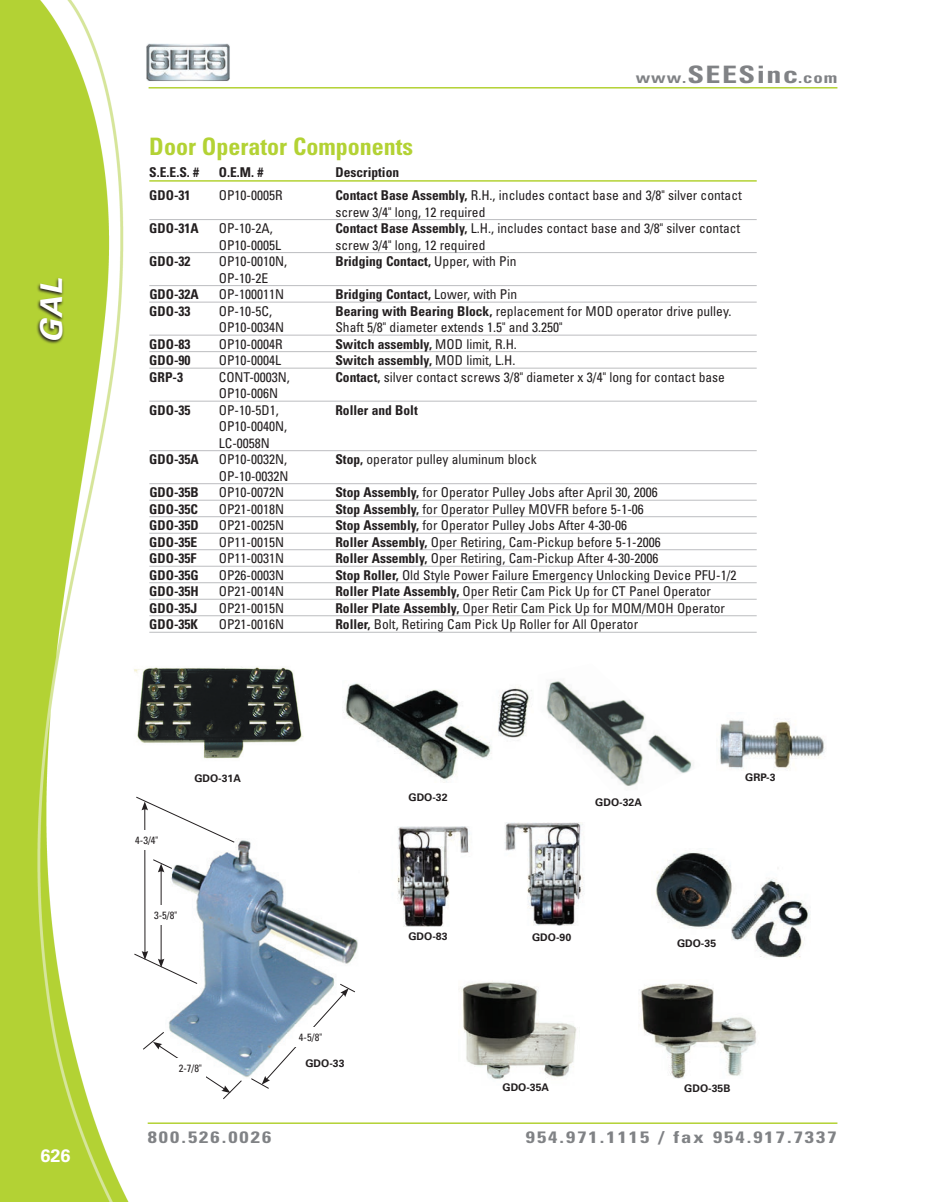
<style>
.page{position:relative;width:932px;height:1202px;background:#fff}
.page>*{position:absolute;margin:0;border:0;box-sizing:border-box;transform-origin:0 0}
.t1{font:italic 700 30px "Univers LT Std";color:#fff}
.Gal_Product{font:700 condensed 24px "Univers";color:#b3d234}
.t2{font:18px "Univers LT 65 Bd";color:#fff}
.t3{font:700 condensed 16.5px "Univers";letter-spacing:.1em;color:#808285;scale:1.25 1}
.t4{font:700 condensed 15px "Univers";letter-spacing:.05em;color:#808285;scale:1.25 1}
.fix_2{font:condensed 13.5px/16.5px "Univers";color:#231f20}
.fix_2-2{font:700 condensed 13.5px "Univers";color:#231f20}
.fix_2-3{font:13.5px/16.5px "Univers LT 57 Cn";color:#231f20}
.Chart_Head_-_Gal{font:700 condensed 13.5px "Univers";color:#231f20}
.Caption___Pix{font:700 10.5px "Univers LT Std";color:#231f20}
.Dimensions{font:condensed 10.5px "Univers";color:#231f20}
.s1{font-size:24px}
.s2{font-weight:700}
.s3{font-weight:400}
</style>
<div class="page">
<img style="left:0;top:0;width:129px;height:1202px">
<img style="left:655px;top:852px;width:155px;height:106px">
<img style="left:461px;top:981px;width:116px;height:98px">
<img style="left:639px;top:983px;width:117px;height:96px">
<hr style="left:148px;top:87px;width:689px;height:1px;background:#b3d234">
<hr style="left:148px;top:1122px;width:689px;height:2px;background:#b3d234">
<svg style="left:37px;top:277px;width:28px;height:68px;background:#83962d"></svg>
<hr style="left:149px;top:180px;width:607px;height:2px;background:#b3d234">
<hr style="left:149px;top:219px;width:607px;height:1px;background:#bcbdc0">
<hr style="left:149px;top:252px;width:607px;height:1px;background:#bcbdc0">
<hr style="left:149px;top:285px;width:607px;height:1px;background:#bcbdc0">
<hr style="left:149px;top:302px;width:607px;height:1px;background:#bcbdc0">
<hr style="left:149px;top:335px;width:607px;height:1px;background:#bcbdc0">
<hr style="left:149px;top:351px;width:607px;height:1px;background:#bcbdc0">
<hr style="left:149px;top:368px;width:607px;height:1px;background:#bcbdc0">
<hr style="left:149px;top:401px;width:607px;height:1px;background:#bcbdc0">
<hr style="left:149px;top:450px;width:607px;height:1px;background:#bcbdc0">
<hr style="left:149px;top:483px;width:607px;height:1px;background:#bcbdc0">
<hr style="left:149px;top:500px;width:607px;height:1px;background:#bcbdc0">
<hr style="left:149px;top:516px;width:607px;height:1px;background:#bcbdc0">
<hr style="left:149px;top:533px;width:607px;height:1px;background:#bcbdc0">
<hr style="left:149px;top:549px;width:607px;height:1px;background:#bcbdc0">
<hr style="left:149px;top:566px;width:607px;height:1px;background:#bcbdc0">
<hr style="left:149px;top:582px;width:607px;height:1px;background:#bcbdc0">
<hr style="left:149px;top:599px;width:607px;height:1px;background:#bcbdc0">
<hr style="left:149px;top:615px;width:607px;height:1px;background:#bcbdc0">
<hr style="left:149px;top:632px;width:607px;height:1px;background:#bcbdc0">
<img style="left:343px;top:683px;width:189px;height:99px">
<img style="left:546px;top:681px;width:148px;height:106px">
<img style="left:168px;top:838px;width:190px;height:240px">
<hr style="left:161px;top:870px;width:1px;height:91px;background:#231f20">
<hr style="left:144px;top:808px;width:1px;height:145px;background:#231f20">
<div style="left:150px;top:905px;width:31px;height:19px;background:#fff"></div>
<div style="left:132px;top:830px;width:30px;height:20px;background:#fff"></div>
<svg style="left:134px;top:951px;width:64px;height:33px"></svg>
<svg style="left:136px;top:796px;width:99px;height:46px"></svg>
<svg style="left:153px;top:859px;width:19px;height:13px"></svg>
<svg style="left:251px;top:983px;width:104px;height:105px"></svg>
<svg style="left:143px;top:1031px;width:99px;height:68px"></svg>
<img style="left:505px;top:822px;width:79px;height:103px">
<img style="left:397px;top:826px;width:73px;height:100px">
<img style="left:720px;top:720px;width:106px;height:49px">
<img style="left:134px;top:666px;width:170px;height:93px">
<img style="left:146px;top:43px;width:84px;height:38px">
<p class="t1" style="left:34px;top:342px;width:66px;rotate:-90deg">GAL</p>
<h3 class="t2" style="left:40px;top:1145px;width:32px">626</h3>
<p class="t4" style="left:635px;top:69px;width:163px">www.<span class="s1">SEESinc</span>.com</p>
<p class="Gal_Product" style="left:149px;top:132px;width:265px">Door Operator Components</p>
<p class="Chart_Head_-_Gal" style="left:149px;top:164px;width:51px">S.E.E.S. #</p>
<p class="Chart_Head_-_Gal" style="left:219px;top:164px;width:46px">O.E.M. #</p>
<p class="Chart_Head_-_Gal" style="left:335px;top:164px;width:65px">Description</p>
<p class="fix_2-2" style="left:149px;top:187px;width:43px">GDO-31</p>
<p class="fix_2" style="left:219px;top:187px;width:65px">OP10-0005R</p>
<p class="fix_2" style="left:335px;top:187px;width:408px"><span class="s2">Contact Base Assembly,</span> R.H., includes contact base and 3/8" silver contact screw 3/4" long, 12 required</p>
<p class="fix_2-2" style="left:149px;top:220px;width:51px">GDO-31A</p>
<p class="fix_2" style="left:219px;top:220px;width:55px">OP-10-2A,</p>
<p class="fix_2" style="left:335px;top:220px;width:406px"><span class="s2">Contact Base Assembly,</span> L.H., includes contact base and 3/8" silver contact</p>
<p class="fix_2" style="left:219px;top:236px;width:64px">OP10-0005L</p>
<p class="fix_2" style="left:335px;top:236px;width:151px">screw 3/4" long, 12 required</p>
<p class="fix_2-2" style="left:149px;top:253px;width:43px">GDO-32</p>
<p class="fix_2" style="left:219px;top:253px;width:70px">OP10-0010N,</p>
<p class="fix_2-2" style="left:335px;top:253px;width:182px">Bridging Contact, <span class="s3">Upper, with Pin</span></p>
<p class="fix_2" style="left:219px;top:269px;width:51px">OP-10-2E</p>
<p class="fix_2-2" style="left:149px;top:286px;width:51px">GDO-32A</p>
<p class="fix_2" style="left:219px;top:286px;width:67px">OP-100011N</p>
<p class="fix_2-2" style="left:335px;top:286px;width:183px">Bridging Contact, <span class="s3">Lower, with Pin</span></p>
<p class="fix_2-2" style="left:149px;top:302px;width:43px">GDO-33</p>
<p class="fix_2" style="left:219px;top:302px;width:55px">OP-10-5C,</p>
<p class="fix_2" style="left:335px;top:302px;width:396px"><span class="s2">Bearing with Bearing Block,</span> replacement for MOD operator drive pulley.</p>
<p class="fix_2" style="left:219px;top:319px;width:67px">OP10-0034N</p>
<p class="fix_2" style="left:335px;top:319px;width:229px">Shaft 5/8" diameter extends 1.5" and 3.250"</p>
<p class="fix_2-2" style="left:149px;top:335px;width:43px">GDO-83</p>
<p class="fix_2" style="left:219px;top:335px;width:65px">OP10-0004R</p>
<p class="fix_2-2" style="left:335px;top:335px;width:181px">Switch assembly, <span class="s3">MOD limit, R.H.</span></p>
<p class="fix_2-2" style="left:149px;top:352px;width:43px">GDO-90</p>
<p class="fix_2" style="left:219px;top:352px;width:64px">OP10-0004L</p>
<p class="fix_2-2" style="left:335px;top:352px;width:180px">Switch assembly, <span class="s3">MOD limit, L.H.</span></p>
<p class="fix_2-2" style="left:149px;top:368px;width:35px">GRP-3</p>
<p class="fix_2" style="left:219px;top:368px;width:72px">CONT-0003N,</p>
<p class="fix_2" style="left:335px;top:368px;width:391px"><span class="s2">Contact,</span> silver contact screws 3/8" diameter x 3/4" long for contact base</p>
<p class="fix_2" style="left:219px;top:385px;width:61px">OP10-006N</p>
<p class="fix_2-2" style="left:149px;top:401px;width:43px">GDO-35</p>
<p class="fix_2-3" style="left:219px;top:401px;width:61px">OP-10-5D1,</p>
<p class="fix_2-2" style="left:335px;top:401px;width:84px">Roller and Bolt</p>
<p class="fix_2-3" style="left:219px;top:418px;width:70px">OP10-0040N,<br>LC-0058N</p>
<p class="fix_2-2" style="left:149px;top:451px;width:51px">GDO-35A</p>
<p class="fix_2-3" style="left:219px;top:451px;width:70px">OP10-0032N,</p>
<p class="fix_2" style="left:335px;top:451px;width:203px"><span class="s2">Stop,</span> operator pulley aluminum block</p>
<p class="fix_2-3" style="left:219px;top:467px;width:71px">OP-10-0032N</p>
<p class="fix_2-2" style="left:149px;top:484px;width:51px">GDO-35B</p>
<p class="fix_2-3" style="left:219px;top:484px;width:67px">OP10-0072N</p>
<p class="fix_2" style="left:335px;top:484px;width:324px"><span class="s2">Stop Assembly,</span> for Operator Pulley Jobs after April 30, 2006</p>
<p class="fix_2-2" style="left:149px;top:500px;width:50px">GDO-35C</p>
<p class="fix_2-3" style="left:219px;top:500px;width:67px">OP21-0018N</p>
<p class="fix_2" style="left:335px;top:500px;width:310px"><span class="s2">Stop Assembly,</span> for Operator Pulley MOVFR before 5-1-06</p>
<p class="fix_2-2" style="left:149px;top:517px;width:51px">GDO-35D</p>
<p class="fix_2" style="left:219px;top:517px;width:67px">OP21-0025N</p>
<p class="fix_2" style="left:335px;top:517px;width:293px"><span class="s2">Stop Assembly,</span> for Operator Pulley Jobs After 4-30-06</p>
<p class="fix_2-2" style="left:149px;top:533px;width:49px">GDO-35E</p>
<p class="fix_2" style="left:219px;top:533px;width:67px">OP11-0015N</p>
<p class="fix_2" style="left:335px;top:533px;width:327px"><span class="s2">Roller Assembly,</span> Oper Retiring, Cam-Pickup before 5-1-2006</p>
<p class="fix_2-2" style="left:149px;top:550px;width:49px">GDO-35F</p>
<p class="fix_2" style="left:219px;top:550px;width:67px">OP11-0031N</p>
<p class="fix_2" style="left:335px;top:550px;width:324px"><span class="s2">Roller Assembly,</span> Oper Retiring, Cam-Pickup After 4-30-2006</p>
<p class="fix_2-2" style="left:149px;top:566px;width:51px">GDO-35G</p>
<p class="fix_2" style="left:219px;top:566px;width:67px">OP26-0003N</p>
<p class="fix_2" style="left:335px;top:566px;width:402px"><span class="s2">Stop Roller,</span> Old Style Power Failure Emergency Unlocking Device PFU-1/2</p>
<p class="fix_2-2" style="left:149px;top:583px;width:51px">GDO-35H</p>
<p class="fix_2" style="left:219px;top:583px;width:67px">OP21-0014N</p>
<p class="fix_2" style="left:335px;top:583px;width:377px"><span class="s2">Roller Plate Assembly,</span> Oper Retir Cam Pick Up for CT Panel Operator</p>
<p class="fix_2-2" style="left:149px;top:599px;width:49px">GDO-35J</p>
<p class="fix_2" style="left:219px;top:599px;width:67px">OP21-0015N</p>
<p class="fix_2" style="left:335px;top:599px;width:391px"><span class="s2">Roller Plate Assembly,</span> Oper Retir Cam Pick Up for MOM/MOH Operator</p>
<p class="fix_2-2" style="left:149px;top:616px;width:50px">GDO-35K</p>
<p class="fix_2" style="left:219px;top:616px;width:67px">OP21-0016N</p>
<p class="fix_2" style="left:335px;top:616px;width:304px"><span class="s2">Roller,</span> Bolt, Retiring Cam Pick Up Roller for All Operator</p>
<p class="Dimensions" style="left:135px;top:834px;width:25px">4-3/4"</p>
<p class="Caption___Pix" style="left:194px;top:772px;width:48px">GDO-31A</p>
<p class="Dimensions" style="left:154px;top:908px;width:25px">3-5/8"</p>
<p class="Dimensions" style="left:179px;top:1061px;width:25px">2-7/8"</p>
<p class="Dimensions" style="left:299px;top:1030px;width:25px">4-5/8"</p>
<p class="Caption___Pix" style="left:305px;top:1056px;width:41px">GDO-33</p>
<p class="Caption___Pix" style="left:408px;top:791px;width:41px">GDO-32</p>
<p class="Caption___Pix" style="left:595px;top:796px;width:48px">GDO-32A</p>
<p class="Caption___Pix" style="left:745px;top:771px;width:32px">GRP-3</p>
<p class="Caption___Pix" style="left:408px;top:930px;width:41px">GDO-83</p>
<p class="Caption___Pix" style="left:532px;top:930px;width:41px">GDO-90</p>
<p class="Caption___Pix" style="left:677px;top:937px;width:41px">GDO-35</p>
<p class="Caption___Pix" style="left:502px;top:1081px;width:48px">GDO-35A</p>
<p class="Caption___Pix" style="left:684px;top:1082px;width:48px">GDO-35B</p>
<p class="t3" style="left:148px;top:1127px;width:100px">800.526.0026</p>
<p class="t3" style="left:526px;top:1127px;width:250px">954.971.1115 / fax 954.917.7337</p>
</div>
